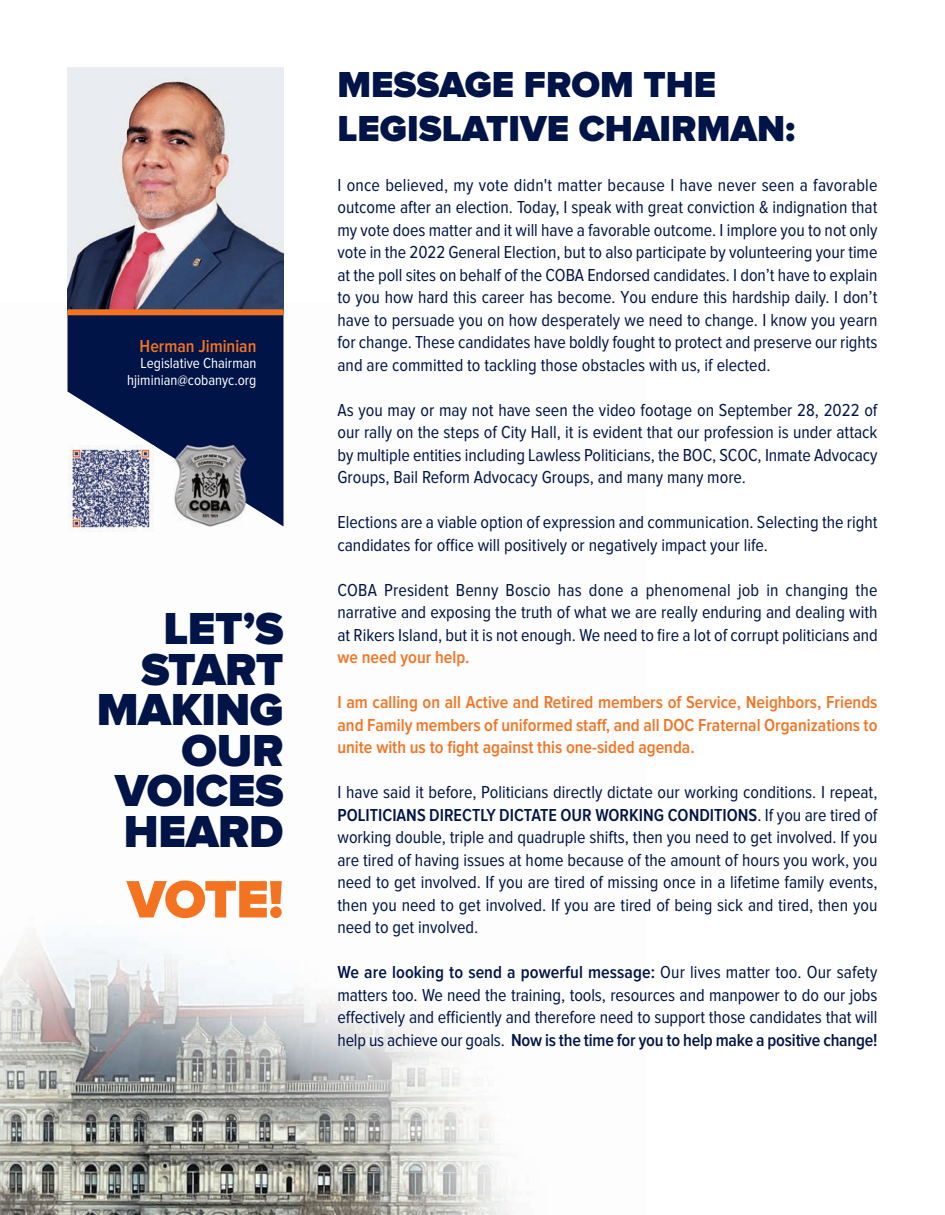
<style>
.page{position:relative;width:945px;height:1215px;background:#fff}
.page>*{position:absolute;margin:0;border:0;box-sizing:border-box;transform-origin:0 0}
.t1{font:900 54.45px "Proxima Nova";color:#f47321}
.t2{font:900 46.5px/40.5px "Proxima Nova";letter-spacing:-.01em;color:#001447;text-align:right}
.t3{font:900 37.5px/43.5px "Proxima Nova";color:#001447}
.t4{font:18px/22.5px "Proxima Nova Cond";color:#001447;text-align:justify}
.t5{font:600 18px/22.5px "Proxima Nova Cond";color:#f47321;text-align:justify}
.t6{font:15px/16.5px "Proxima Nova Cond";color:#fff;text-align:right}
.s1{font-weight:600}
</style>
<div class="page">
<img style="left:0;top:303px;width:514px;height:912px">
<svg style="left:68px;top:315px;width:216px;height:212px;background:#233460"></svg>
<img style="left:68px;top:68px;width:215px;height:241px">
<div style="left:68px;top:309px;width:216px;height:6px;background:#f47321"></div>
<img style="left:174px;top:503px;width:72px;height:24px">
<img style="left:174px;top:442px;width:72px;height:61px">
<img style="left:68px;top:446px;width:86px;height:85px">
<svg style="left:451px;top:1214px;width:43px;height:1px"></svg>
<svg style="left:0;top:586px;width:1px;height:43px"></svg>
<p class="t5" style="left:140px;top:336px;width:118px">herman Jiminian</p>
<p class="t6" style="left:127px;top:356px;width:131px">Legislative Chairman hjiminian@cobanyc.org</p>
<h2 class="t2" style="left:97px;top:613px;width:188px">LET’S<br>START<br>MAKING<br>OUR<br>VOICES<br>HEARD</h2>
<h1 class="t1" style="left:127px;top:881px;width:158px">VOTE!</h1>
<h3 class="t3" style="left:337px;top:66px;width:459px">MESSAGE FROM THE<br>LEGISLATIVE CHAIRMAN:</h3>
<p class="t4" style="left:337px;top:175px;width:542px">I once believed, my vote didn't matter because I have never seen a favorable outcome after an election. Today, I speak with great conviction &amp; indignation that my vote does matter and it will have a favorable outcome. I implore you to not only vote in the 2022 General Election, but to also participate by volunteering your time at the poll sites on behalf of the COBA Endorsed candidates. I don’t have to explain to you how hard this career has become. You endure this hardship daily. I don’t have to persuade you on how desperately we need to change. I know you yearn for change. These candidates have boldly fought to protect and preserve our rights and are committed to tackling those obstacles with us, if elected.</p>
<p class="t4" style="left:337px;top:400px;width:541px">As you may or may not have seen the video footage on September 28, 2022 of our rally on the steps of City Hall, it is evident that our profession is under attack by multiple entities including Lawless Politicians, the BOC, SCOC, Inmate Advocacy Groups, Bail Reform Advocacy Groups, and many many more.</p>
<p class="t4" style="left:337px;top:513px;width:542px">Elections are a viable option of expression and communication. Selecting the right candidates for office will positively or negatively impact your life.</p>
<p class="t4" style="left:337px;top:580px;width:542px">COBA President Benny Boscio has done a phenomenal job in changing the narrative and exposing the truth of what we are really enduring and dealing with at Rikers Island, but it is not enough. We need to fire a lot of corrupt politicians and</p>
<p class="t5" style="left:337px;top:648px;width:134px">we need your help.</p>
<p class="t5" style="left:337px;top:693px;width:541px">I am calling on all active and retired members of Service, neighbors, friends and family members of uniformed staff, and all doC fraternal organizations to unite with us to fight against this one-sided agenda.</p>
<p class="t4" style="left:337px;top:783px;width:542px">I have said it before, Politicians directly dictate our working conditions. I repeat, <span class="s1">PolItICIanS dIreCtlY dICtate our WorkIng CondItIonS</span>. If you are tired of working double, triple and quadruple shifts, then you need to get involved. If you are tired of having issues at home because of the amount of hours you work, you need to get involved. If you are tired of missing once in a lifetime family events, then you need to get involved. If you are tired of being sick and tired, then you need to get involved.</p>
<p class="t4" style="left:337px;top:963px;width:542px"><span class="s1">We are looking to send a powerful message:</span> Our lives matter too. Our safety matters too. We need the training, tools, resources and manpower to do our jobs effectively and efficiently and therefore need to support those candidates that will help us achieve our goals. <span class="s1">now is the time for you to help make a positive change!</span></p>
</div>
